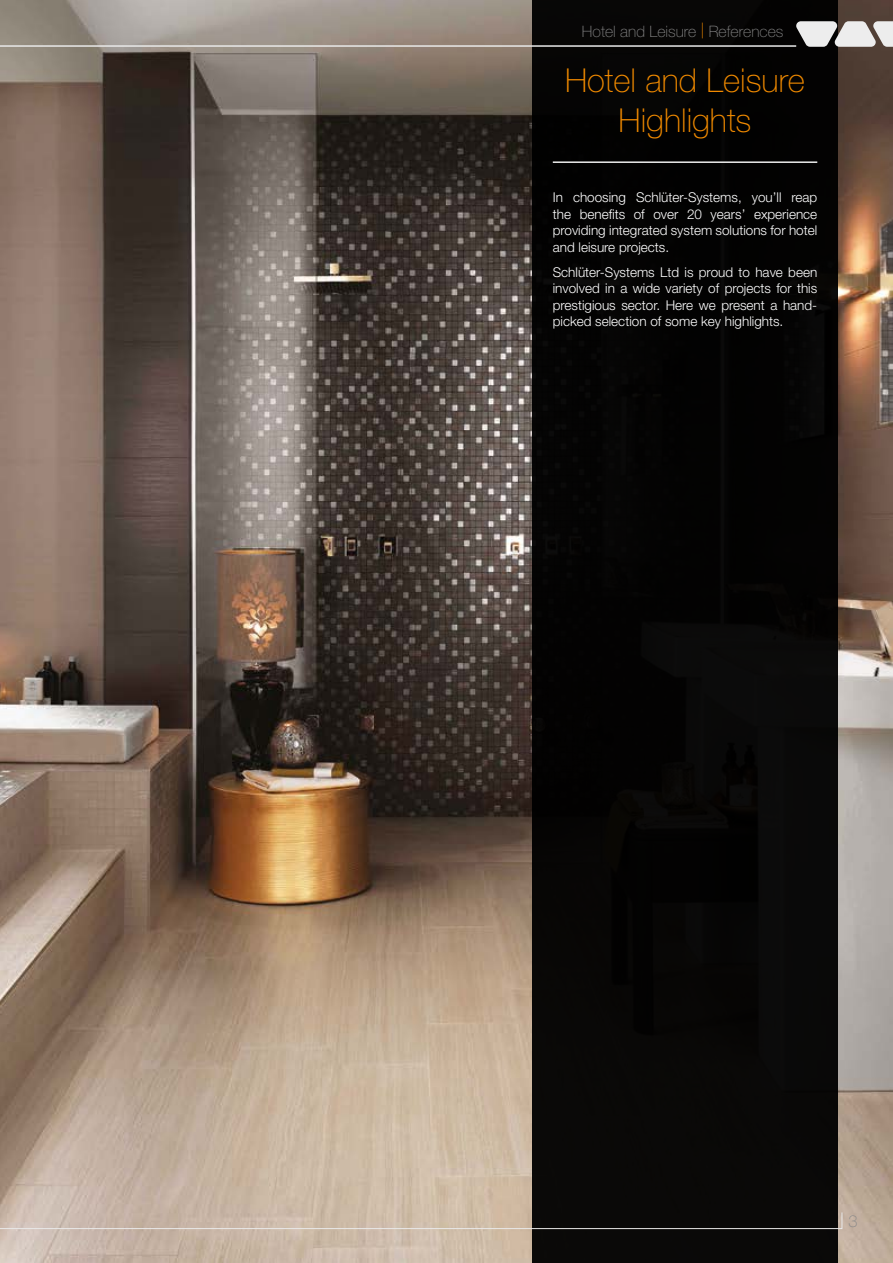
<style>
.page{position:relative;width:893px;height:1263px;background:#fff}
.page>*{position:absolute;margin:0;border:0;box-sizing:border-box;transform-origin:0 0}
.t1{font:100 33px/39.6px "Helvetica Neue LT Pro";color:#f18a00;text-align:center}
.t2{font:100 16.5px "Helvetica Neue LT Pro";color:#878787}
.t3{font:100 15.75px "Helvetica Neue LT Pro";color:#878787}
.t4{font:300 13.5px/16.5px "Helvetica Neue LT Pro";color:#fff;text-align:justify}
.s1{color:#f18a00}
</style>
<div class="page">
<img style="left:0;top:0;width:893px;height:1263px">
<div style="left:532px;top:0;width:306px;height:1263px;background:#000"></div>
<hr style="left:553px;top:161px;width:264px;height:2px;background:#ededed">
<svg style="left:796px;top:21px;width:97px;height:26px"></svg>
<hr style="left:0;top:45px;width:796px;height:2px;background:#e9e9e9">
<svg style="left:0;top:1212px;width:843px;height:17px"></svg>
<p class="t3" style="left:582px;top:22px;width:203px">Hotel and Leisure <span class="s1">|</span> References</p>
<h1 class="t1" style="left:565px;top:61px;width:241px">Hotel and Leisure<br>Highlights</h1>
<p class="t4" style="left:553px;top:189px;width:266px">In choosing Schlüter-Systems, you’ll reap the benefits of over 20 years’ experience providing integrated system solutions for hotel and leisure projects.</p>
<p class="t4" style="left:553px;top:263px;width:266px">Schlüter-Systems Ltd is proud to have been involved in a wide variety of projects for this prestigious sector. Here we present a hand&shy;picked selection of some key highlights.</p>
<p class="t2" style="left:848px;top:1211px;width:11px">3</p>
</div>
